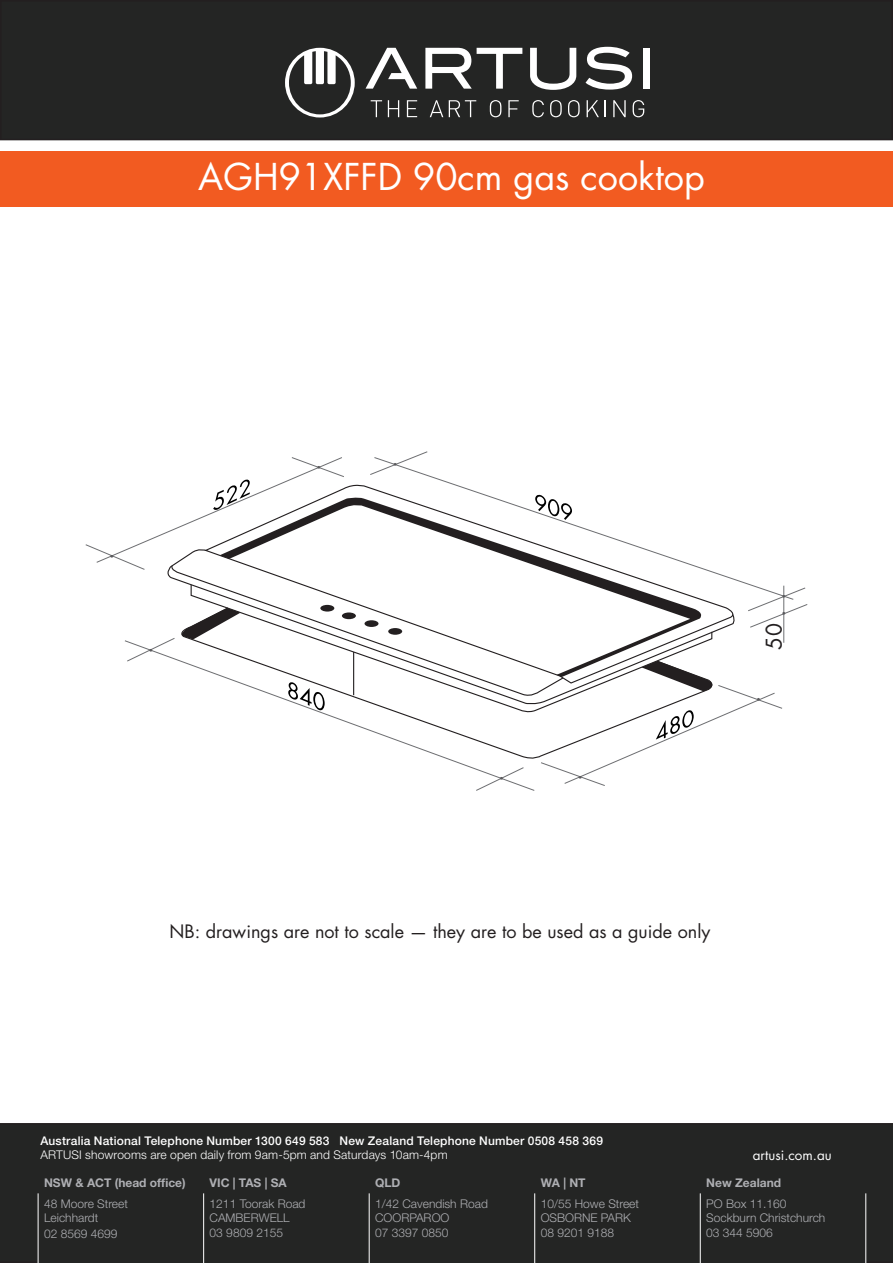
<style>
.page{position:relative;width:893px;height:1263px;background:#fff}
.page>*{position:absolute;margin:0;border:0;box-sizing:border-box;transform-origin:0 0}
.t1{font:36px "Futura Std";color:#fff}
.t2{font:21.15px "Futura Std";color:#231f20}
.t3{font:18px "Futura Std";color:#231f20}
.t4{font:13.5px "Futura Std";color:#fff}
.t5{font:300 12px/14.4px "Helvetica Neue LT Std";color:#aeafb3}
.t6{font:500 12px "Helvetica Neue LT Std";letter-spacing:.015em;color:#fff}
.t7{font:300 12px "Helvetica Neue LT Std";letter-spacing:.015em;color:#fff}
.t8{font:700 12px "Helvetica Neue LT Std";color:#aeafb3}
.t9{font:7.2px "Futura Std";color:#59595c}
</style>
<div class="page">
<div style="left:1px;top:1px;width:891px;height:139px;background:#242524"></div>
<div style="left:0;top:0;width:893px;height:140px;border:2px solid #231f20"></div>
<div style="left:0;top:151px;width:893px;height:56px;background:#f25b21"></div>
<svg style="left:285px;top:48px;width:70px;height:69px"></svg>
<svg style="left:365px;top:48px;width:52px;height:41px"></svg>
<div style="left:643px;top:48px;width:6px;height:41px;background:#fff"></div>
<svg style="left:585px;top:47px;width:47px;height:43px"></svg>
<svg style="left:530px;top:48px;width:46px;height:42px"></svg>
<svg style="left:425px;top:48px;width:97px;height:41px"></svg>
<svg style="left:371px;top:100px;width:11px;height:17px"></svg>
<svg style="left:388px;top:100px;width:11px;height:17px"></svg>
<svg style="left:407px;top:100px;width:10px;height:17px"></svg>
<svg style="left:430px;top:100px;width:13px;height:17px"></svg>
<svg style="left:449px;top:100px;width:27px;height:17px"></svg>
<svg style="left:490px;top:100px;width:11px;height:17px"></svg>
<svg style="left:508px;top:100px;width:11px;height:17px"></svg>
<svg style="left:532px;top:100px;width:12px;height:17px"></svg>
<svg style="left:550px;top:100px;width:12px;height:17px"></svg>
<svg style="left:568px;top:100px;width:12px;height:17px"></svg>
<svg style="left:587px;top:100px;width:19px;height:17px"></svg>
<svg style="left:613px;top:100px;width:13px;height:17px"></svg>
<svg style="left:633px;top:100px;width:11px;height:17px"></svg>
<svg style="left:171px;top:570px;width:369px;height:125px"></svg>
<svg style="left:220px;top:497px;width:485px;height:180px"></svg>
<div style="left:320px;top:605px;width:14px;height:6px;background:#231f20;border-radius:50%"></div>
<div style="left:342px;top:612px;width:14px;height:7px;background:#231f20;border-radius:50%"></div>
<div style="left:364px;top:620px;width:14px;height:7px;background:#231f20;border-radius:50%"></div>
<div style="left:388px;top:628px;width:14px;height:7px;background:#231f20;border-radius:50%"></div>
<svg style="left:370px;top:451px;width:58px;height:24px"></svg>
<svg style="left:373px;top:457px;width:412px;height:143px"></svg>
<svg style="left:535px;top:494px;width:37px;height:26px"></svg>
<svg style="left:747px;top:587px;width:61px;height:41px"></svg>
<hr style="left:783px;top:586px;width:1px;height:57px;background:#6d6e71">
<svg style="left:85px;top:457px;width:260px;height:113px"></svg>
<svg style="left:170px;top:608px;width:71px;height:32px"></svg>
<svg style="left:125px;top:640px;width:410px;height:151px"></svg>
<svg style="left:288px;top:682px;width:37px;height:29px"></svg>
<svg style="left:540px;top:661px;width:243px;height:125px"></svg>
<div style="left:0;top:1123px;width:893px;height:140px;background:#242524"></div>
<div style="left:40px;top:1136px;width:698px;height:34px;background:#242524"></div>
<div style="left:753px;top:1149px;width:114px;height:21px;background:#242524"></div>
<div style="left:38px;top:1173px;width:829px;height:90px;background:#242524"></div>
<hr style="left:38px;top:1193px;width:1px;height:70px;background:#fff">
<hr style="left:203px;top:1193px;width:1px;height:70px;background:#fff">
<hr style="left:369px;top:1193px;width:1px;height:70px;background:#fff">
<hr style="left:534px;top:1193px;width:1px;height:70px;background:#fff">
<hr style="left:700px;top:1193px;width:1px;height:70px;background:#fff">
<hr style="left:865px;top:1193px;width:1px;height:70px;background:#fff">
<p class="t1" style="left:198px;top:153px;width:508px">AGH91XFFD 90cm gas cooktop</p>
<p class="t9" style="left:110px;top:552px;width:6px">•</p>
<p class="t9" style="left:149px;top:646px;width:6px">•</p>
<p class="t9" style="left:317px;top:462px;width:6px">•</p>
<p class="t9" style="left:393px;top:459px;width:6px">•</p>
<p class="t9" style="left:499px;top:774px;width:6px">•</p>
<p class="t9" style="left:578px;top:773px;width:6px">•</p>
<p class="t9" style="left:782px;top:592px;width:6px">•</p>
<p class="t9" style="left:782px;top:608px;width:6px">•</p>
<p class="t2" style="left:760px;top:650px;width:29px;rotate:-90deg">50</p>
<p class="t9" style="left:757px;top:695px;width:6px">•</p>
<p class="t3" style="left:170px;top:920px;width:542px">NB: drawings are not to scale — they are to be used as a guide only</p>
<p class="t6" style="left:40px;top:1133px;width:564px">Australia National Telephone Number 1300 649 583 New Zealand Telephone Number 0508 458 369</p>
<p class="t7" style="left:40px;top:1148px;width:409px">ARTUSI showrooms are open daily from 9am-5pm and Saturdays 10am-4pm</p>
<p class="t4" style="left:753px;top:1146px;width:81px">artusi.com.au</p>
<p class="t8" style="left:44px;top:1176px;width:143px">NSW &amp; ACT (head office)</p>
<p class="t8" style="left:210px;top:1176px;width:79px">VIC | TAS | SA</p>
<p class="t8" style="left:375px;top:1176px;width:27px">QLD</p>
<p class="t8" style="left:541px;top:1176px;width:46px">WA | NT</p>
<p class="t8" style="left:706px;top:1176px;width:76px">New Zealand</p>
<p class="t5" style="left:44px;top:1196px;width:85px">48 Moore Street</p>
<p class="t5" style="left:44px;top:1210px;width:56px">Leichhardt</p>
<p class="t5" style="left:44px;top:1226px;width:75px">02 8569 4699</p>
<p class="t5" style="left:375px;top:1196px;width:114px">1/42 Cavendish Road<br>COORPAROO</p>
<p class="t5" style="left:375px;top:1225px;width:75px">07 3397 0850</p>
<p class="t5" style="left:541px;top:1196px;width:100px">10/55 Howe Street<br>OSBORNE PARK</p>
<p class="t5" style="left:541px;top:1225px;width:75px">08 9201 9188</p>
<p class="t5" style="left:706px;top:1196px;width:82px">PO Box 11.160</p>
<p class="t5" style="left:706px;top:1210px;width:121px">Sockburn Christchurch</p>
<p class="t5" style="left:706px;top:1225px;width:68px">03 344 5906</p>
<p class="t5" style="left:210px;top:1196px;width:97px">1211 Toorak Road<br>CAMBERWELL</p>
<p class="t5" style="left:210px;top:1225px;width:75px">03 9809 2155</p>
</div>
